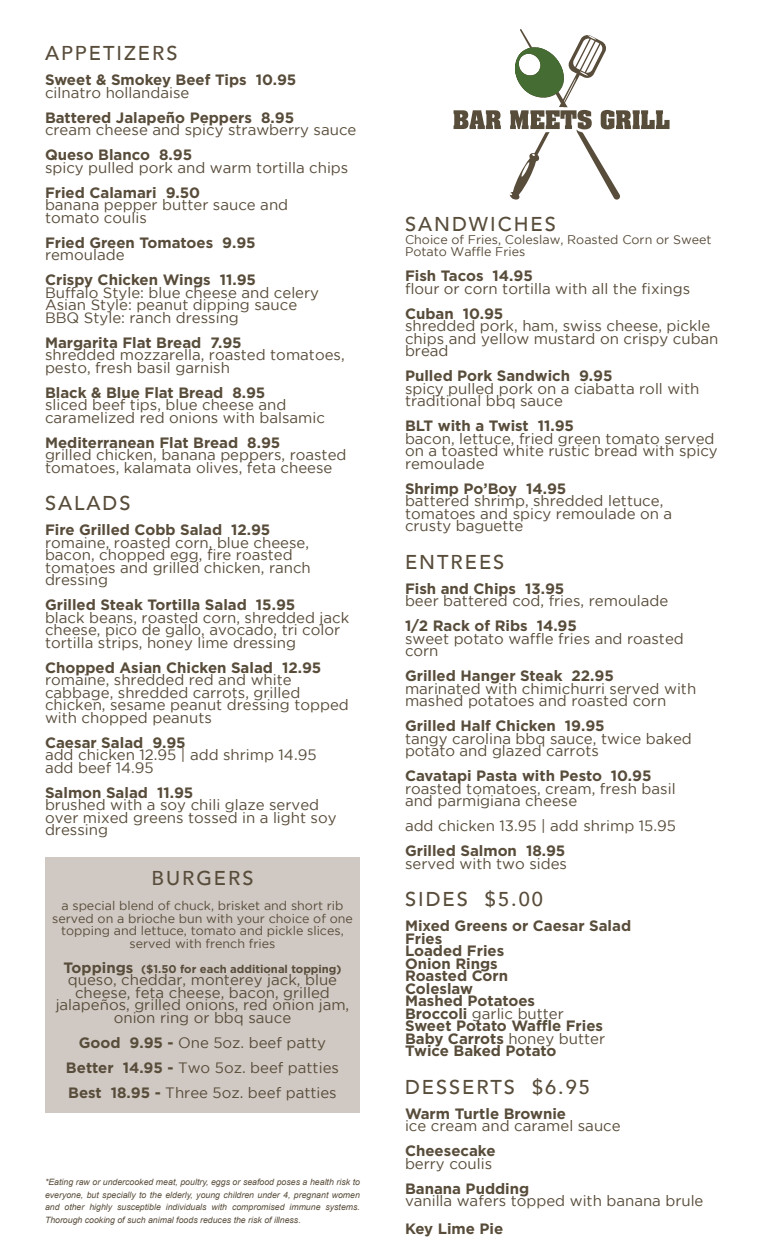
<style>
.page{position:relative;width:765px;height:1260px;background:#fff}
.page>*{position:absolute;margin:0;border:0;box-sizing:border-box;transform-origin:0 0}
.t1{font:500 20px "Avenir LT";letter-spacing:.1em;color:#584c3a}
.t2{font:15px/12.5px "Gotham";color:#584c3a}
.t3{font:700 15px/12.5px "Gotham";color:#584c3a}
.t4{font:12.5px/12.5px "Gotham";color:#584c3a;text-align:center}
.t5{font:700 11.25px "Gotham";color:#584c3a}
.t6{font:italic 8.75px/12.5px "Arial";color:#584c3a;text-align:justify}
.s1{font-size:15px}
.s2{font-weight:700}
.s3{font-weight:400}
</style>
<div class="page">
<div style="left:45px;top:857px;width:315px;height:255px;background:#d0c9c3"></div>
<svg style="left:453px;top:29px;width:217px;height:171px"></svg>
<p class="t1" style="left:45px;top:42px;width:134px">APPETIZERS</p>
<p class="t3" style="left:45px;top:73px;width:253px">Sweet &amp; Smokey Beef Tips 10.95</p>
<p class="t2" style="left:45px;top:86px;width:146px">cilnatro hollandaise</p>
<p class="t3" style="left:45px;top:111px;width:251px">Battered Jalapeño Peppers 8.95</p>
<p class="t2" style="left:45px;top:123px;width:313px">cream cheese and spicy strawberry sauce</p>
<p class="t3" style="left:45px;top:148px;width:149px">Queso Blanco 8.95</p>
<p class="t2" style="left:45px;top:161px;width:305px">spicy pulled pork and warm tortilla chips</p>
<p class="t3" style="left:45px;top:186px;width:157px">Fried Calamari 9.50</p>
<p class="t2" style="left:45px;top:198px;width:245px">banana pepper butter sauce and</p>
<p class="t2" style="left:45px;top:211px;width:103px">tomato coulis</p>
<p class="t3" style="left:45px;top:236px;width:212px">Fried Green Tomatoes 9.95</p>
<p class="t2" style="left:45px;top:248px;width:81px">remoulade</p>
<p class="t3" style="left:45px;top:273px;width:213px">Crispy Chicken Wings 11.95</p>
<p class="t2" style="left:45px;top:286px;width:276px">Buffalo Style: blue cheese and celery</p>
<p class="t2" style="left:45px;top:298px;width:254px">Asian Style: peanut dipping sauce</p>
<p class="t2" style="left:45px;top:311px;width:195px">BBQ Style: ranch dressing</p>
<p class="t3" style="left:45px;top:336px;width:198px">Margarita Flat Bread 7.95</p>
<p class="t2" style="left:45px;top:348px;width:301px">shredded mozzarella, roasted tomatoes, pesto, fresh basil garnish</p>
<p class="t3" style="left:45px;top:386px;width:222px">Black &amp; Blue Flat Bread 8.95</p>
<p class="t2" style="left:45px;top:398px;width:282px">sliced beef tips, blue cheese and caramelized red onions with balsamic</p>
<p class="t3" style="left:45px;top:436px;width:237px">Mediterranean Flat Bread 8.95</p>
<p class="t2" style="left:45px;top:448px;width:303px">grilled chicken, banana peppers, roasted tomatoes, kalamata olives, feta cheese</p>
<p class="t1" style="left:45px;top:492px;width:87px">SALADS</p>
<p class="t3" style="left:45px;top:523px;width:227px">Fire Grilled Cobb Salad 12.95</p>
<p class="t2" style="left:45px;top:536px;width:267px">romaine, roasted corn, blue cheese, bacon, chopped egg, fire roasted tomatoes and grilled chicken, ranch dressing</p>
<p class="t3" style="left:45px;top:598px;width:252px">Grilled Steak Tortilla Salad 15.95</p>
<p class="t2" style="left:45px;top:611px;width:306px">black beans, roasted corn, shredded jack cheese, pico de gallo, avocado, tri color tortilla strips, honey lime dressing</p>
<p class="t3" style="left:45px;top:661px;width:278px">Chopped Asian Chicken Salad 12.95</p>
<p class="t2" style="left:45px;top:673px;width:305px">romaine, shredded red and white cabbage, shredded carrots, grilled chicken, sesame peanut dressing topped with chopped peanuts</p>
<p class="t3" style="left:45px;top:736px;width:142px">Caesar Salad 9.95</p>
<p class="t2" style="left:45px;top:748px;width:273px">add chicken 12.95 | add shrimp 14.95</p>
<p class="t2" style="left:45px;top:761px;width:110px">add beef 14.95</p>
<p class="t3" style="left:45px;top:786px;width:150px">Salmon Salad 11.95</p>
<p class="t2" style="left:45px;top:798px;width:293px">brushed with a soy chili glaze served over mixed greens tossed in a light soy dressing</p>
<p class="t1" style="left:151px;top:867px;width:104px">BURGERS</p>
<p class="t4" style="left:52px;top:899px;width:302px">a special blend of chuck, brisket and short rib served on a brioche bun with your choice of one topping and lettuce, tomato and pickle slices, served with french fries</p>
<p class="t5" style="left:63px;top:961px;width:280px"><span class="s1">Toppings</span> ($1.50 for each additional topping)</p>
<p class="t2" style="left:56px;top:973px;width:295px;text-align:center">queso, cheddar, monterey jack, blue cheese, feta cheese, bacon, grilled jalapeños, grilled onions, red onion jam, onion ring or bbq sauce</p>
<p class="t2" style="left:79px;top:1036px;width:249px"><span class="s2">Good 9.95 -</span> One 5oz. beef patty</p>
<p class="t2" style="left:66px;top:1061px;width:275px"><span class="s2">Better 14.95 -</span> Two 5oz. beef patties</p>
<p class="t2" style="left:68px;top:1086px;width:270px"><span class="s2">Best 18.95 -</span> Three 5oz. beef patties</p>
<p class="t6" style="left:45px;top:1176px;width:316px">*Eating raw or undercooked meat, poultry, eggs or seafood poses a health risk to everyone, but specially to the elderly, young children under 4, pregnant women and other highly susceptible individuals with compromised immune systems.<br>Thorough cooking of such animal foods reduces the risk of illness.</p>
<p class="t1" style="left:405px;top:213px;width:152px">SANDWICHES</p>
<p class="t4" style="left:405px;top:233px;width:308px;text-align:left">Choice of Fries, Coleslaw, Roasted Corn or Sweet<br>Potato Waffle Fries</p>
<p class="t3" style="left:405px;top:270px;width:129px">Fish Tacos 14.95</p>
<p class="t2" style="left:405px;top:282px;width:287px">flour or corn tortilla with all the fixings</p>
<p class="t3" style="left:405px;top:307px;width:100px">Cuban 10.95</p>
<p class="t2" style="left:405px;top:320px;width:315px">shredded pork, ham, swiss cheese, pickle chips and yellow mustard on crispy cuban bread</p>
<p class="t3" style="left:405px;top:370px;width:209px">Pulled Pork Sandwich 9.95</p>
<p class="t2" style="left:405px;top:382px;width:296px">spicy pulled pork on a ciabatta roll with traditional bbq sauce</p>
<p class="t3" style="left:405px;top:420px;width:171px">BLT with a Twist 11.95</p>
<p class="t2" style="left:405px;top:432px;width:314px">bacon, lettuce, fried green tomato served on a toasted white rustic bread with spicy remoulade</p>
<p class="t3" style="left:405px;top:482px;width:163px">Shrimp Po’Boy 14.95</p>
<p class="t2" style="left:405px;top:495px;width:269px">battered shrimp, shredded lettuce, tomatoes and spicy remoulade on a crusty baguette</p>
<p class="t1" style="left:405px;top:550px;width:101px">ENTREES</p>
<p class="t3" style="left:405px;top:582px;width:161px">Fish and Chips 13.95</p>
<p class="t2" style="left:405px;top:595px;width:265px">beer battered cod, fries, remoulade</p>
<p class="t3" style="left:405px;top:620px;width:173px">1/2 Rack of Ribs 14.95</p>
<p class="t2" style="left:405px;top:632px;width:280px">sweet potato waffle fries and roasted corn</p>
<p class="t3" style="left:405px;top:670px;width:210px">Grilled Hanger Steak 22.95</p>
<p class="t2" style="left:405px;top:682px;width:293px">marinated with chimichurri served with mashed potatoes and roasted corn</p>
<p class="t3" style="left:405px;top:720px;width:201px">Grilled Half Chicken 19.95</p>
<p class="t2" style="left:405px;top:732px;width:288px">tangy carolina bbq sauce, twice baked potato and glazed carrots</p>
<p class="t3" style="left:405px;top:770px;width:248px">Cavatapi Pasta with Pesto 10.95</p>
<p class="t2" style="left:405px;top:782px;width:272px">roasted tomatoes, cream, fresh basil</p>
<p class="t2" style="left:405px;top:795px;width:174px">and parmigiana cheese</p>
<p class="t2" style="left:405px;top:820px;width:272px">add chicken 13.95 | add shrimp 15.95</p>
<p class="t3" style="left:405px;top:845px;width:162px">Grilled Salmon 18.95</p>
<p class="t2" style="left:405px;top:857px;width:164px">served with two sides</p>
<p class="t1" style="left:405px;top:888px;width:139px">SIDES $5.00</p>
<p class="t3" style="left:405px;top:920px;width:228px">Mixed Greens or Caesar Salad<br>Fries<br>Loaded Fries</p>
<p class="t3" style="left:405px;top:957px;width:202px">Onion Rings<br>Roasted Corn<br>Coleslaw<br>Mashed Potatoes<br>Broccoli <span class="s3">garlic butter<br></span>Sweet Potato Waffle Fries<br>Baby Carrots <span class="s3">honey butter</span></p>
<p class="t3" style="left:405px;top:1045px;width:153px">Twice Baked Potato</p>
<p class="t1" style="left:405px;top:1075px;width:187px">DESSERTS $6.95</p>
<p class="t3" style="left:405px;top:1107px;width:163px">Warm Turtle Brownie</p>
<p class="t2" style="left:405px;top:1120px;width:217px">ice cream and caramel sauce</p>
<p class="t3" style="left:405px;top:1145px;width:92px">Cheesecake</p>
<p class="t2" style="left:405px;top:1157px;width:89px">berry coulis</p>
<p class="t3" style="left:405px;top:1182px;width:126px">Banana Pudding</p>
<p class="t2" style="left:405px;top:1195px;width:300px">vanilla wafers topped with banana brule</p>
<p class="t3" style="left:405px;top:1222px;width:100px">Key Lime Pie</p>
</div>
